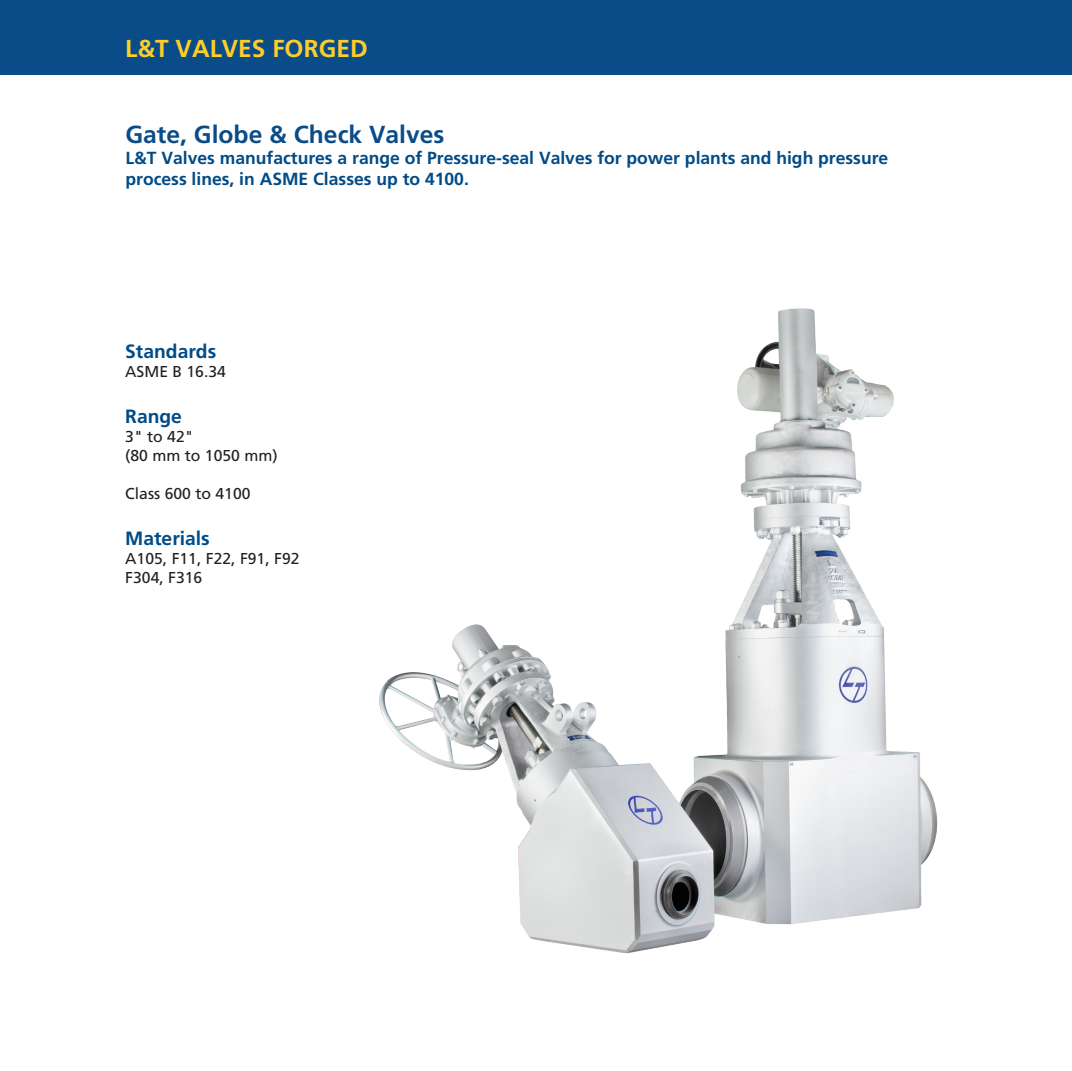
<style>
.page{position:relative;width:1072px;height:1071px;background:#fff}
.page>*{position:absolute;margin:0;border:0;box-sizing:border-box;transform-origin:0 0}
.t1{font:700 24.68px "Frutiger LT Pro";color:#094c88}
.t2{font:700 24.5px "Frutiger LT Pro";color:#fecd2a}
.t3{font:700 19.25px "Frutiger LT Pro";color:#004b87}
.t4{font:700 17.5px/21px "Frutiger LT Pro";color:#004b87}
.t5{font:15.75px/18.9px "Frutiger LT Pro";color:#231f20}
</style>
<div class="page">
<img style="left:379px;top:308px;width:559px;height:646px">
<div style="left:0;top:0;width:1071px;height:74px;background:#094c88"></div>
<h2 class="t2" style="left:125px;top:34px;width:244px">L&amp;T VALVES FORGED</h2>
<h1 class="t1" style="left:125px;top:120px;width:320px">Gate, Globe &amp; Check Valves</h1>
<p class="t4" style="left:125px;top:148px;width:764px">L&amp;T Valves manufactures a range of Pressure-seal Valves for power plants and high pressure process lines, in ASME Classes up to 4100.</p>
<p class="t3" style="left:125px;top:340px;width:92px">Standards</p>
<p class="t5" style="left:125px;top:362px;width:102px">ASME B 16.34</p>
<p class="t3" style="left:125px;top:405px;width:58px">Range</p>
<p class="t5" style="left:125px;top:427px;width:154px">3" to 42"<br>(80 mm to 1050 mm)</p>
<p class="t5" style="left:125px;top:484px;width:127px">Class 600 to 4100</p>
<p class="t3" style="left:125px;top:527px;width:86px">Materials</p>
<p class="t5" style="left:125px;top:549px;width:176px">A105, F11, F22, F91, F92<br>F304, F316</p>
</div>
